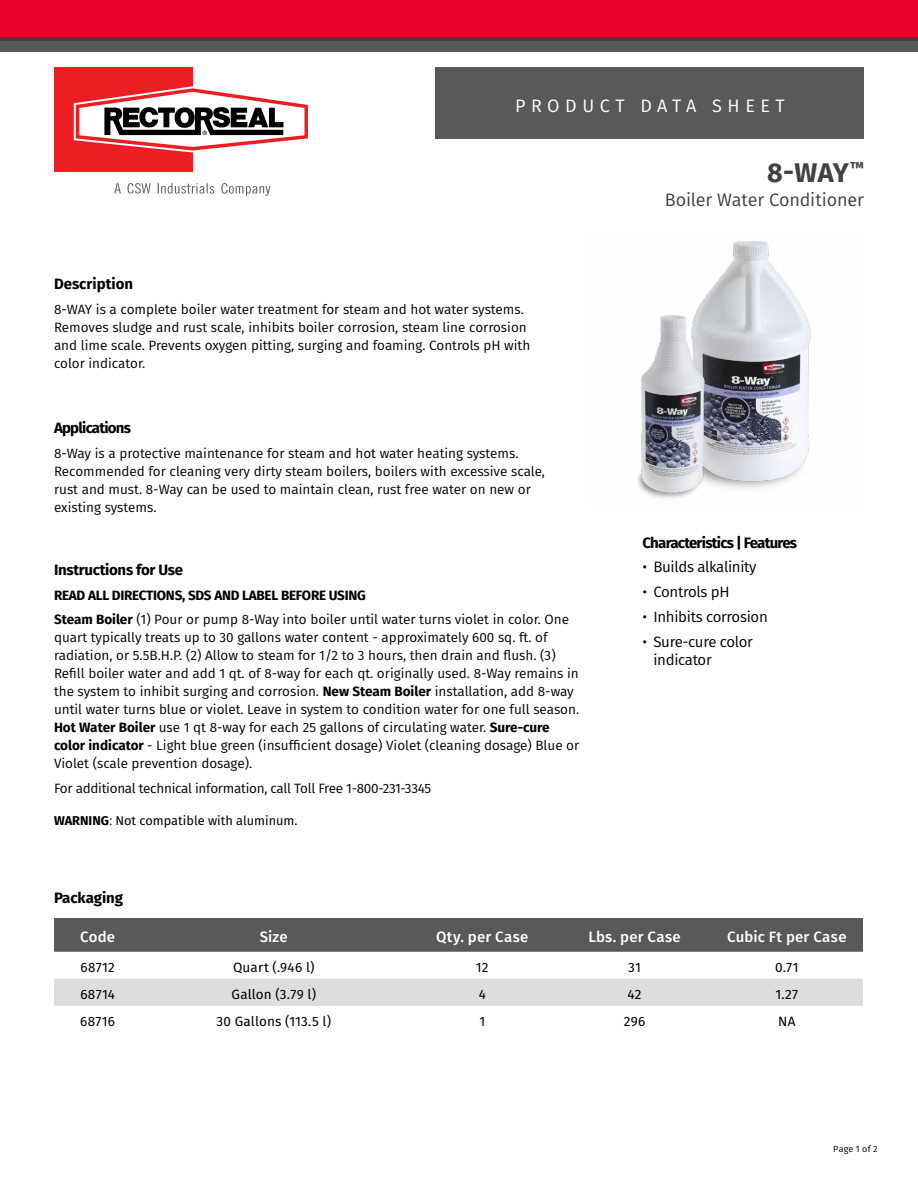
<style>
.page{position:relative;width:918px;height:1188px;background:#fff}
.page>*{position:absolute;margin:0;border:0;box-sizing:border-box;transform-origin:0 0}
.t1{font:700 27px "Fira Sans";color:#414042}
.t2{font:18px "Fira Sans";letter-spacing:-.01em;color:#414042}
.t3{font:18px "Fira Sans";letter-spacing:.31em;color:#fff}
.t4{font:15px/18px "Fira Sans";letter-spacing:-.02em;color:#000}
.t5{font:500 15px "Fira Sans";letter-spacing:.015em;color:#fff}
.t6{font:700 15px "Fira Sans";letter-spacing:-.05em;color:#000}
.t7{font:700 15px "Fira Sans";color:#000}
.t8{font:700 15px "Fira Sans";letter-spacing:-.02em;color:#000}
.t9{font:13.5px/18px "Fira Sans";color:#000}
.t10{font:13.5px "Fira Sans";letter-spacing:.02em;color:#000}
.t11{font:13.5px "Fira Sans";letter-spacing:-.02em;color:#000}
.t12{font:12.75px "Fira Sans";color:#000}
.t13{font:9px "Fira Sans";letter-spacing:.025em;color:#000}
.s1{font-weight:700}
.s2{font-family:"Helvetica LT Std"}
</style>
<div class="page">
<div style="left:436px;top:68px;width:428px;height:71px;background:#58595b"></div>
<div style="left:0;top:40px;width:918px;height:12px;background:#58595b"></div>
<div style="left:0;top:0;width:918px;height:40px;background:#e8002a"></div>
<hr style="left:0;top:38px;width:918px;height:3px;background:#414042">
<div style="left:54px;top:68px;width:139px;height:104px;background:#ed1d24"></div>
<svg style="left:74px;top:86px;width:234px;height:67px"></svg>
<svg style="left:114px;top:183px;width:156px;height:13px"></svg>
<div style="left:54px;top:918px;width:809px;height:34px;background:#58595b"></div>
<div style="left:54px;top:979px;width:809px;height:27px;background:#dcddde"></div>
<img style="left:638px;top:241px;width:173px;height:257px">
<h2 class="t3" style="left:515px;top:93px;width:271px">PRODUCT DATA SHEET</h2>
<p class="t7" style="left:54px;top:271px;width:81px">Description</p>
<p class="t9" style="left:54px;top:300px;width:478px">8-WAY is a complete boiler water treatment for steam and hot water systems.<br>Removes sludge and rust scale, inhibits boiler corrosion, steam line corrosion and lime scale. Prevents oxygen pitting, surging and foaming. Controls pH with color indicator.</p>
<p class="t6" style="left:54px;top:416px;width:79px">Applications</p>
<p class="t9" style="left:54px;top:444px;width:493px">8-Way is a protective maintenance for steam and hot water heating systems.<br>Recommended for cleaning very dirty steam boilers, boilers with excessive scale, rust and must. 8-Way can be used to maintain clean, rust free water on new or existing systems.</p>
<p class="t8" style="left:54px;top:557px;width:131px">Instructions for Use</p>
<p class="t9" style="left:54px;top:582px;width:517px;line-height:24.8px"><span class="s1">READ ALL DIRECTIONS, SDS AND LABEL BEFORE USING<br>Steam Boiler</span> (1) Pour or pump 8-Way into boiler until water turns violet in color. One</p>
<p class="t9" style="left:54px;top:628px;width:527px">quart typically treats up to 30 gallons water content - approximately 600 sq. ft. of radiation, or 5.5B.H.P. (2) Allow to steam for 1/2 to 3 hours, then drain and flush. (3)<br>Refill boiler water and add 1 qt. of 8-way for each qt. originally used. 8-Way remains in the system to inhibit surging and corrosion. <span class="s1">New Steam Boiler</span> installation, add 8-way until water turns blue or violet. Leave in system to condition water for one full season.<br><span class="s1">Hot Water Boiler</span> use 1 qt 8-way for each 25 gallons of circulating water. <span class="s1">Sure-cure color indicator</span> - Light blue green (insufficient dosage) Violet (cleaning dosage) Blue or Violet (scale prevention dosage).</p>
<p class="t11" style="left:54px;top:778px;width:379px">For additional technical information, call Toll Free 1-800-231-3345</p>
<p class="t12" style="left:54px;top:811px;width:245px"><span class="s1">WARNING</span><span class="s2">:</span> Not compatible with aluminum.</p>
<p class="t7" style="left:54px;top:885px;width:71px">Packaging</p>
<h1 class="t1" style="left:767px;top:150px;width:98px">8-WAY<sup>™</sup></h1>
<h2 class="t2" style="left:665px;top:186px;width:201px">Boiler Water Conditioner</h2>
<p class="t6" style="left:643px;top:530px;width:156px">Characteristics | Features</p>
<p class="t4" style="left:643px;top:558px;width:115px">• Builds alkalinity</p>
<p class="t4" style="left:643px;top:582px;width:89px">• Controls pH</p>
<p class="t4" style="left:643px;top:607px;width:127px">• Inhibits corrosion</p>
<p class="t4" style="left:653px;top:632px;width:101px;text-indent:-11px">• Sure-cure color indicator</p>
<p class="t5" style="left:80px;top:925px;width:36px">Code</p>
<p class="t5" style="left:260px;top:925px;width:29px">Size</p>
<p class="t5" style="left:436px;top:925px;width:94px">Qty. per Case</p>
<p class="t5" style="left:588px;top:925px;width:94px">Lbs. per Case</p>
<p class="t5" style="left:727px;top:925px;width:121px">Cubic Ft per Case</p>
<p class="t10" style="left:81px;top:957px;width:36px">68712</p>
<p class="t10" style="left:233px;top:957px;width:83px">Quart (.946 l)</p>
<p class="t10" style="left:476px;top:957px;width:14px">12</p>
<p class="t10" style="left:628px;top:957px;width:14px">31</p>
<p class="t10" style="left:775px;top:957px;width:25px">0.71</p>
<p class="t10" style="left:80px;top:984px;width:36px">68714</p>
<p class="t10" style="left:232px;top:984px;width:86px">Gallon (3.79 l)</p>
<p class="t10" style="left:479px;top:984px;width:9px">4</p>
<p class="t10" style="left:628px;top:984px;width:15px">42</p>
<p class="t10" style="left:775px;top:984px;width:24px">1.27</p>
<p class="t10" style="left:80px;top:1011px;width:36px">68716</p>
<p class="t10" style="left:217px;top:1011px;width:116px">30 Gallons (113.5 l)</p>
<p class="t10" style="left:479px;top:1011px;width:7px">1</p>
<p class="t10" style="left:624px;top:1011px;width:23px">296</p>
<p class="t10" style="left:778px;top:1011px;width:19px">NA</p>
<p class="t13" style="left:833px;top:1143px;width:46px">Page 1 of 2</p>
</div>
